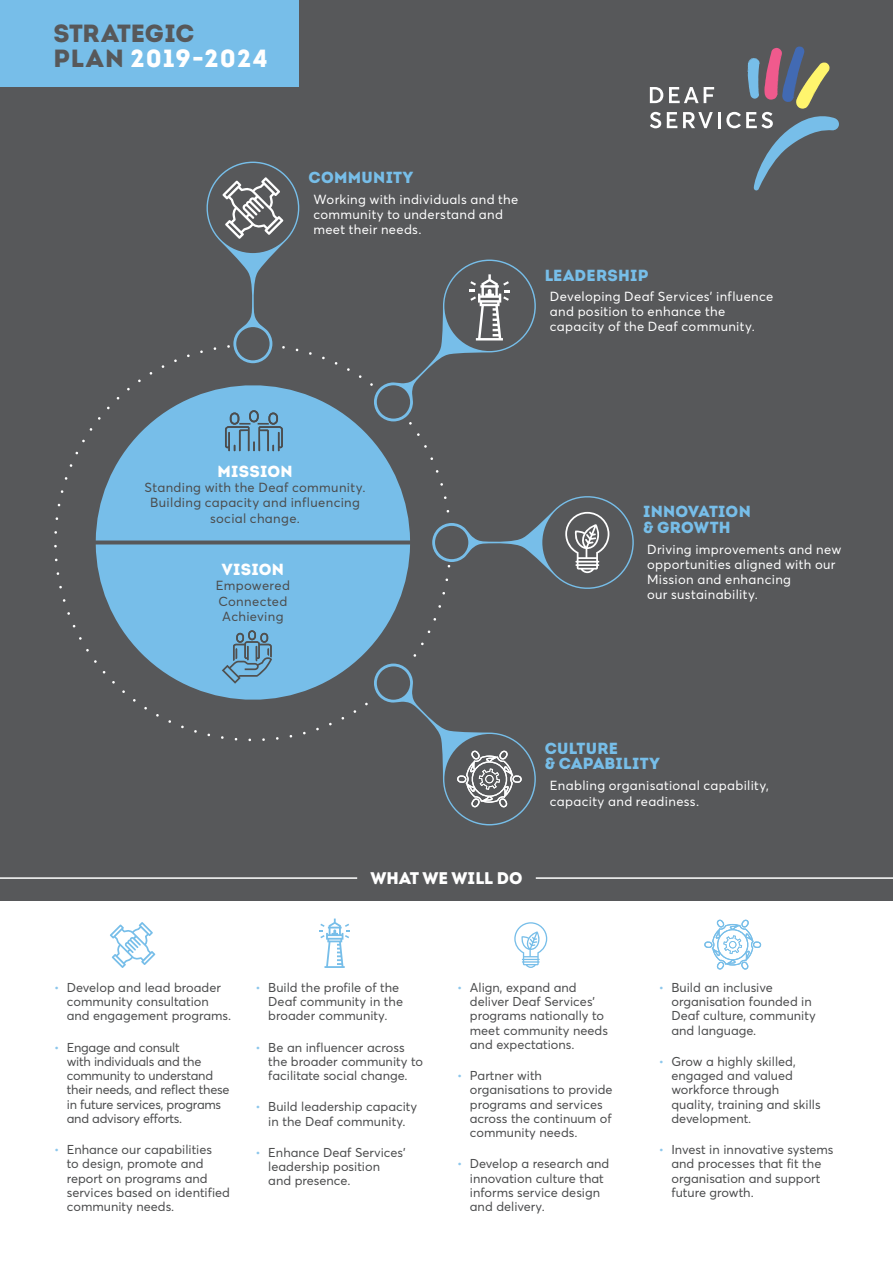
<style>
.page{position:relative;width:893px;height:1263px;background:#fff}
.page>*{position:absolute;margin:0;border:0;box-sizing:border-box;transform-origin:0 0}
.t1{font:24.9px/24.6px "Intro Black Alt";letter-spacing:.035em;color:#57585a}
.t2{font:16.95px "Intro Black Alt";color:#fff}
.t3{font:16.05px/15.3px "Intro Black Alt";letter-spacing:.015em;color:#77bee9}
.t4{font:16.05px "Intro Black Alt";letter-spacing:.015em;color:#fff}
.t5{font:13.05px/15.3px "Averta";letter-spacing:.025em;color:#fff}
.t6{font:13.05px/15.3px "Averta";letter-spacing:.025em;color:#4b4c4d;text-align:center}
.t7{font:12.75px/14.2px "Averta";color:#4b4c4d}
.t8{font:12.75px/14.2px "Averta";letter-spacing:-.02em;color:#4b4c4d}
.s1{color:#fff}
.s2{color:#8dc7ec}
</style>
<div class="page">
<div style="left:0;top:0;width:893px;height:901px;background:#57585a"></div>
<svg style="left:96px;top:372px;width:314px;height:168px;fill:#77bee9"></svg>
<svg style="left:96px;top:544px;width:314px;height:168px;fill:#77bee9"></svg>
<svg style="left:200px;top:162px;width:112px;height:201px"></svg>
<svg style="left:432px;top:483px;width:202px;height:112px"></svg>
<svg style="left:370px;top:260px;width:166px;height:165px"></svg>
<svg style="left:225px;top:410px;width:58px;height:41px"></svg>
<svg style="left:374px;top:663px;width:162px;height:162px"></svg>
<svg style="left:222px;top:630px;width:50px;height:54px"></svg>
<svg style="left:514px;top:922px;width:33px;height:46px"></svg>
<hr style="left:0;top:877px;width:357px;height:2px;background:#fff">
<hr style="left:536px;top:877px;width:357px;height:2px;background:#fff">
<svg style="left:319px;top:918px;width:31px;height:50px"></svg>
<div style="left:0;top:0;width:298px;height:86px;background:#77bee9"></div>
<svg style="left:704px;top:919px;width:57px;height:50px"></svg>
<svg style="left:650px;top:87px;width:13px;height:16px"></svg>
<svg style="left:669px;top:87px;width:45px;height:16px"></svg>
<svg style="left:650px;top:112px;width:11px;height:16px"></svg>
<svg style="left:667px;top:112px;width:10px;height:16px"></svg>
<svg style="left:683px;top:112px;width:30px;height:16px"></svg>
<hr style="left:718px;top:112px;width:3px;height:16px;background:#fff">
<svg style="left:726px;top:46px;width:113px;height:145px"></svg>
<svg style="left:110px;top:922px;width:45px;height:46px"></svg>
<p class="t1" style="left:54px;top:21px;width:216px">STRATEGIC<br>PLAN <span class="s1">2019-2024</span></p>
<p class="t3" style="left:309px;top:169px;width:106px">COMMUNITY</p>
<p class="t5" style="left:313px;top:191px;width:207px">Working with individuals and the community to understand and meet their needs.</p>
<p class="t3" style="left:545px;top:267px;width:105px">LEADERSHIP</p>
<p class="t5" style="left:550px;top:288px;width:225px">Developing Deaf Services’ influence and position to enhance the capacity of the Deaf community.</p>
<p class="t4" style="left:217px;top:461px;width:77px">MISSION</p>
<p class="t6" style="left:145px;top:480px;width:222px">Standing with the Deaf community.<br>Building capacity and influencing social change.</p>
<p class="t4" style="left:222px;top:559px;width:64px">VISION</p>
<p class="t6" style="left:216px;top:578px;width:76px;text-align:left">Empowered<br>Connected<br>Achieving</p>
<p class="t3" style="left:643px;top:504px;width:109px">INNOVATION &amp; GROWTH</p>
<p class="t5" style="left:647px;top:541px;width:196px">Driving improvements and new opportunities aligned with our<br>Mission and enhancing<br>our sustainability.</p>
<p class="t3" style="left:545px;top:740px;width:116px">CULTURE<br>&amp; CAPABILITY</p>
<p class="t5" style="left:550px;top:778px;width:221px">Enabling organisational capability, capacity and readiness.</p>
<p class="t2" style="left:371px;top:867px;width:153px">WHAT WE WILL DO</p>
<p class="t7" style="left:67px;top:980px;width:166px;text-indent:-13px"><span class="s2">•</span> Develop and lead broader community consultation and engagement programs.</p>
<p class="t8" style="left:67px;top:1040px;width:164px;text-indent:-13px"><span class="s2">•</span> Engage and consult<br>with individuals and the community to understand their needs, and reflect these in future services, programs and advisory efforts.</p>
<p class="t7" style="left:67px;top:1142px;width:165px;text-indent:-13px"><span class="s2">•</span> Enhance our capabilities<br>to design, promote and report on programs and services based on identified community needs.</p>
<p class="t7" style="left:268px;top:980px;width:136px;text-indent:-13px"><span class="s2">•</span> Build the profile of the<br>Deaf community in the broader community.</p>
<p class="t7" style="left:268px;top:1040px;width:156px;text-indent:-13px"><span class="s2">•</span> Be an influencer across the broader community to facilitate social change.</p>
<p class="t7" style="left:256px;top:1100px;width:163px;text-align:center"><span class="s2">•</span> Build leadership capacity in the Deaf community.</p>
<p class="t7" style="left:268px;top:1145px;width:139px;text-indent:-13px"><span class="s2">•</span> Enhance Deaf Services’ leadership position and presence.</p>
<p class="t7" style="left:470px;top:980px;width:140px;text-indent:-13px"><span class="s2">•</span> Align, expand and deliver Deaf Services’ programs nationally to meet community needs and expectations.</p>
<p class="t7" style="left:470px;top:1068px;width:144px;text-indent:-13px"><span class="s2">•</span> Partner with organisations to provide programs and services across the continuum of community needs.</p>
<p class="t7" style="left:470px;top:1157px;width:141px;text-indent:-13px"><span class="s2">•</span> Develop a research and innovation culture that informs service design and delivery.</p>
<p class="t7" style="left:671px;top:980px;width:146px;text-indent:-13px"><span class="s2">•</span> Build an inclusive organisation founded in<br>Deaf culture, community and language.</p>
<p class="t7" style="left:671px;top:1054px;width:151px;text-indent:-13px"><span class="s2">•</span> Grow a highly skilled, engaged and valued workforce through quality, training and skills development.</p>
<p class="t7" style="left:671px;top:1142px;width:164px;text-indent:-13px"><span class="s2">•</span> Invest in innovative systems and processes that fit the organisation and support future growth.</p>
</div>
